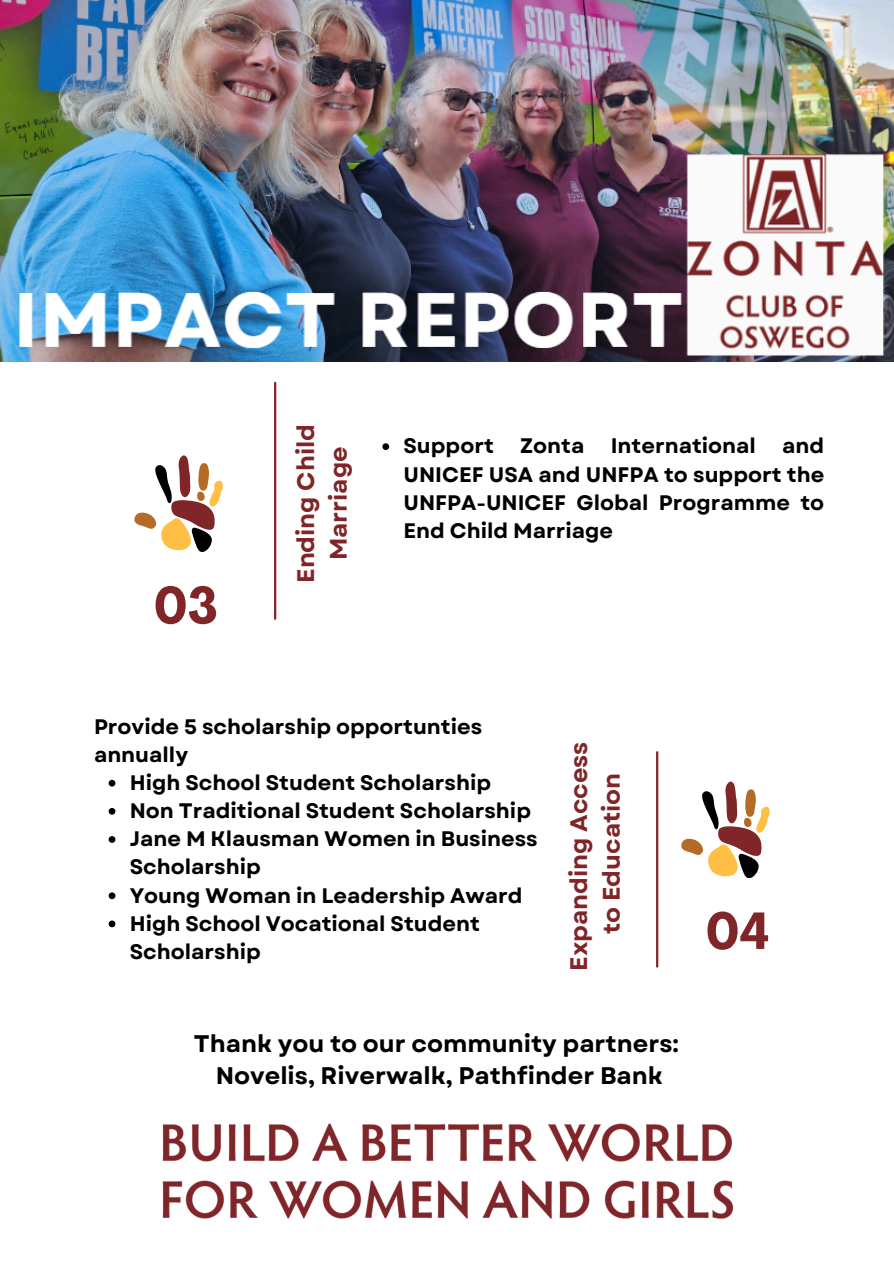
<style>
.page{position:relative;width:894px;height:1264px;background:#fff}
.page>*{position:absolute;margin:0;border:0;box-sizing:border-box;transform-origin:0 0}
.t1{font:700 condensed 51.15px "Agrandir";color:#802528}
.t2{font:700 24px/32.7px "Garet";color:#000;text-align:center}
.t3{font:700 24px/32.7px "Garet";color:#802528;text-align:center}
.t4{font:700 21px/28.2px "Garet";color:#000}
</style>
<div class="page">
<hr style="left:274px;top:383px;width:2px;height:235px;background:#802528">
<hr style="left:656px;top:752px;width:2px;height:214px;background:#802528">
<svg style="left:681px;top:781px;width:88px;height:96px"></svg>
<svg style="left:134px;top:455px;width:89px;height:96px"></svg>
<img style="left:0;top:0;width:893px;height:361px">
<img style="left:162px;top:1123px;width:572px;height:96px">
<svg style="left:382px;top:443px;width:7px;height:7px"></svg>
<svg style="left:109px;top:779px;width:6px;height:7px"></svg>
<svg style="left:109px;top:808px;width:6px;height:6px"></svg>
<svg style="left:109px;top:836px;width:6px;height:6px"></svg>
<svg style="left:109px;top:892px;width:6px;height:7px"></svg>
<svg style="left:109px;top:920px;width:6px;height:7px"></svg>
<h1 class="t1" style="left:153px;top:585px;width:66px">03</h1>
<h2 class="t3" style="left:289px;top:583px;width:160px;rotate:-90deg">Ending Child<br>Marriage</h2>
<p class="t4" style="left:403px;top:432px;width:92px">Support</p>
<p class="t4" style="left:520px;top:432px;width:66px">Zonta</p>
<p class="t4" style="left:610px;top:432px;width:147px">International</p>
<p class="t4" style="left:403px;top:432px;width:422px;text-align:justify;text-indent:378px">and UNICEF USA and UNFPA to support the UNFPA-UNICEF Global Programme to End Child Marriage</p>
<p class="t4" style="left:94px;top:712px;width:389px">Provide 5 scholarship opportunties annually</p>
<p class="t4" style="left:130px;top:768px;width:363px">High School Student Scholarship</p>
<p class="t4" style="left:130px;top:796px;width:403px">Non Traditional Student Scholarship</p>
<p class="t4" style="left:130px;top:824px;width:409px">Jane M Klausman Women in Business<br>Scholarship</p>
<p class="t4" style="left:130px;top:881px;width:394px">Young Woman in Leadership Award</p>
<h1 class="t4" style="left:130px;top:909px;width:351px">High School Vocational Student<br>Scholarship</h1>
<p class="t3" style="left:562px;top:970px;width:231px;rotate:-90deg">Expanding Access to Education</p>
<p class="t2" style="left:194px;top:1026px;width:486px">Thank you to our community partners:<br>Novelis, Riverwalk, Pathfinder Bank</p>
<p class="t1" style="left:705px;top:910px;width:66px">04</p>
</div>
